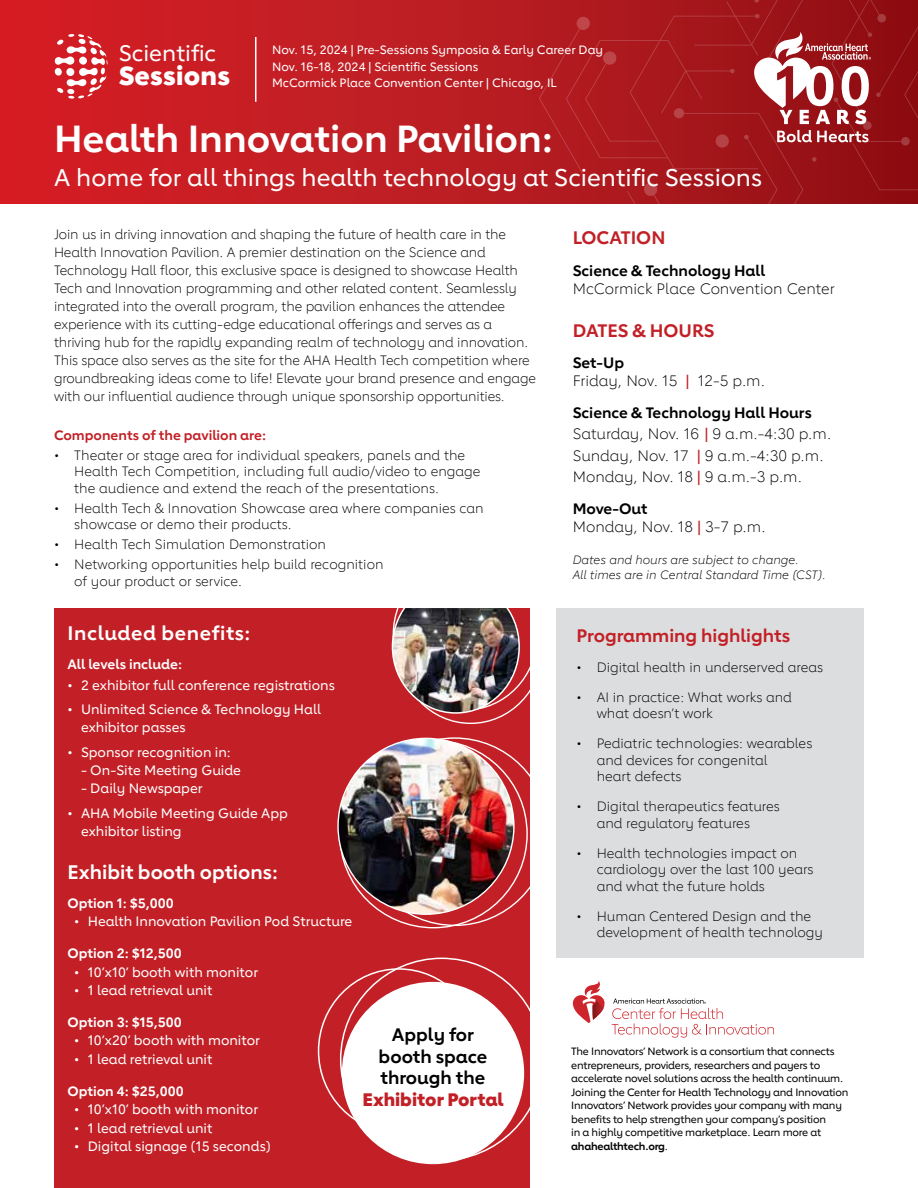
<style>
.page{position:relative;width:918px;height:1188px;background:#fff}
.page>*{position:absolute;margin:0;border:0;box-sizing:border-box;transform-origin:0 0}
.Subhead{font:700 37.5px "Lub Dub";color:#fff}
.t1{font:800 26.1px "Lub Dub";letter-spacing:.01em;color:#fff}
.Subhead-2{font:500 24px "Lub Dub";color:#fff}
.t2{font:500 22.35px "Lub Dub";color:#fff}
.t3{font:700 19.5px "Lub Dub";color:#fff}
.t4{font:700 19.5px "Lub Dub";letter-spacing:.03em;color:#fff}
.t5{font:700 18px/21.6px "Lub Dub";color:#000;text-align:center}
.Subhead-3{font:700 18px "Lub Dub";color:#c22026}
.Subhead_2{font:300 15px/18px "Lub Dub";color:#000}
.Subhead_2-2{font:700 15px "Lub Dub";color:#000}
.t6{font:300 13.5px/16.5px "Lub Dub";letter-spacing:-.01em;color:#000}
.t7{font:500 13.5px/18px "Lub Dub";color:#fff}
.t8{font:700 13.5px "Lub Dub";color:#fff}
.Subhead-4{font:700 13.5px "Lub Dub";color:#c22026}
.t9{font:500 12px "Lub Dub";color:#fff}
.t10{font:italic 300 12px/14.4px "Lub Dub";color:#000}
.t11{font:500 10.5px/13.5px "Lub Dub";letter-spacing:-.02em;color:#000}
.s1{font-weight:800;color:#c22026}
.s2{font-weight:700}
.s3{font-weight:500;color:#c22026}
</style>
<div class="page">
<div style="left:54px;top:608px;width:475px;height:580px;background:#c22026"></div>
<svg style="left:0;top:0;width:539px;height:204px;background:#c51d23"></svg>
<svg style="left:54px;top:34px;width:54px;height:65px"></svg>
<svg style="left:539px;top:0;width:379px;height:204px;background:#a62327"></svg>
<div style="left:556px;top:608px;width:308px;height:350px;background:#dcddde"></div>
<hr style="left:255px;top:37px;width:1px;height:65px;background:#fff">
<svg style="left:573px;top:981px;width:32px;height:42px"></svg>
<svg style="left:612px;top:999px;width:162px;height:38px"></svg>
<img style="left:392px;top:608px;width:127px;height:105px">
<img style="left:338px;top:738px;width:176px;height:176px;border-radius:88px">
<div style="left:343px;top:983px;width:180px;height:180px;background:#fff;border-radius:50%"></div>
<p class="t2" style="left:119px;top:40px;width:99px">Scientific</p>
<p class="t1" style="left:119px;top:60px;width:113px">Sessions</p>
<p class="t9" style="left:272px;top:43px;width:333px">Nov. 15, 2024 | Pre-Sessions Symposia &amp; Early Career Day</p>
<p class="t9" style="left:272px;top:59px;width:208px">Nov. 16-18, 2024 | Scientific Sessions</p>
<p class="t9" style="left:272px;top:76px;width:286px">McCormick Place Convention Center | Chicago, IL</p>
<p class="Subhead" style="left:54px;top:116px;width:501px">Health Innovation Pavilion:</p>
<p class="Subhead-2" style="left:54px;top:163px;width:710px">A home for all things health technology at Scientific Sessions</p>
<p class="t6" style="left:54px;top:225px;width:484px;line-height:18px">Join us in driving innovation and shaping the future of health care in the Health Innovation Pavilion. A premier destination on the Science and Technology Hall floor, this exclusive space is designed to showcase Health Tech and Innovation programming and other related content. Seamlessly integrated into the overall program, the pavilion enhances the attendee experience with its cutting-edge educational offerings and serves as a thriving hub for the rapidly expanding realm of technology and innovation.<br>This space also serves as the site for the AHA Health Tech competition where groundbreaking ideas come to life! Elevate your brand presence and engage with our influential audience through unique sponsorship opportunities.</p>
<p class="Subhead-4" style="left:54px;top:427px;width:214px">Components of the pavilion are:</p>
<p class="t6" style="left:74px;top:447px;width:408px;text-indent:-20px">• Theater or stage area for individual speakers, panels and the<br>Health Tech Competition, including full audio/video to engage the audience and extend the reach of the presentations.</p>
<p class="t6" style="left:74px;top:500px;width:411px;text-indent:-20px">• Health Tech &amp; Innovation Showcase area where companies can showcase or demo their products.</p>
<p class="t6" style="left:54px;top:536px;width:273px">• Health Tech Simulation Demonstration</p>
<p class="t6" style="left:74px;top:556px;width:311px;text-indent:-20px">• Networking opportunities help build recognition of your product or service.</p>
<p class="t4" style="left:68px;top:621px;width:185px">Included benefits:</p>
<p class="t8" style="left:68px;top:656px;width:116px">All levels include:</p>
<p class="t7" style="left:68px;top:676px;width:269px">• 2 exhibitor full conference registrations</p>
<p class="t7" style="left:81px;top:700px;width:242px;text-indent:-14px">• Unlimited Science &amp; Technology Hall exhibitor passes</p>
<p class="t7" style="left:68px;top:743px;width:165px">• Sponsor recognition in:</p>
<p class="t7" style="left:81px;top:761px;width:162px">- On-Site Meeting Guide</p>
<p class="t7" style="left:81px;top:779px;width:123px">- Daily Newspaper</p>
<p class="t7" style="left:81px;top:804px;width:208px;text-indent:-14px">• AHA Mobile Meeting Guide App exhibitor listing</p>
<p class="t3" style="left:68px;top:860px;width:212px">Exhibit booth options:</p>
<p class="t8" style="left:68px;top:895px;width:108px">Option 1: $5,000</p>
<p class="t7" style="left:74px;top:912px;width:280px">• Health Innovation Pavilion Pod Structure</p>
<p class="t8" style="left:68px;top:945px;width:116px">Option 2: $12,500</p>
<p class="t7" style="left:74px;top:963px;width:185px">• 10’x10’ booth with monitor</p>
<p class="t7" style="left:74px;top:981px;width:140px">• 1 lead retrieval unit</p>
<p class="t8" style="left:68px;top:1014px;width:116px">Option 3: $15,500</p>
<p class="t7" style="left:74px;top:1032px;width:187px">• 10’x20’ booth with monitor</p>
<p class="t7" style="left:74px;top:1050px;width:140px">• 1 lead retrieval unit</p>
<p class="t8" style="left:68px;top:1083px;width:118px">Option 4: $25,000</p>
<p class="t7" style="left:74px;top:1100px;width:185px">• 10’x10’ booth with monitor</p>
<p class="t7" style="left:74px;top:1119px;width:140px">• 1 lead retrieval unit</p>
<p class="t7" style="left:74px;top:1137px;width:198px">• Digital signage (15 seconds)</p>
<p class="t5" style="left:362px;top:1024px;width:143px">Apply for<br>booth space through the<br><span class="s1">Exhibitor Portal</span></p>
<p class="Subhead-3" style="left:573px;top:227px;width:94px">LOCATION</p>
<p class="Subhead_2" style="left:573px;top:261px;width:264px"><span class="s2">Science &amp; Technology Hall<br></span>McCormick Place Convention Center</p>
<p class="Subhead-3" style="left:573px;top:320px;width:143px">DATES &amp; HOURS</p>
<p class="Subhead_2-2" style="left:573px;top:354px;width:53px">Set-Up</p>
<p class="Subhead_2" style="left:573px;top:372px;width:194px">Friday, Nov. 15 <span class="s3">|</span> 12-5 p.m.</p>
<p class="Subhead_2-2" style="left:573px;top:404px;width:241px">Science &amp; Technology Hall Hours</p>
<p class="Subhead_2" style="left:573px;top:425px;width:260px">Saturday, Nov. 16 <span class="s3">|</span> 9 a.m.-4:30 p.m.</p>
<p class="Subhead_2" style="left:573px;top:446px;width:252px">Sunday, Nov. 17 <span class="s3">|</span> 9 a.m.-4:30 p.m.</p>
<p class="Subhead_2" style="left:573px;top:468px;width:231px">Monday, Nov. 18 <span class="s3">|</span> 9 a.m.-3 p.m.</p>
<p class="Subhead_2-2" style="left:573px;top:500px;width:76px">Move-Out</p>
<p class="Subhead_2" style="left:573px;top:517px;width:194px">Monday, Nov. 18 <span class="s3">|</span> 3-7 p.m.</p>
<p class="t10" style="left:573px;top:553px;width:255px">Dates and hours are subject to change.<br>All times are in Central Standard Time (CST).</p>
<p class="Subhead-3" style="left:576px;top:625px;width:215px">Programming highlights</p>
<p class="t6" style="left:576px;top:659px;width:248px">• Digital health in underserved areas</p>
<p class="t6" style="left:597px;top:689px;width:197px;text-indent:-20px">• AI in practice: What works and what doesn’t work</p>
<p class="t6" style="left:597px;top:735px;width:217px;text-indent:-20px">• Pediatric technologies: wearables and devices for congenital<br>heart defects</p>
<p class="t6" style="left:597px;top:798px;width:185px;text-indent:-20px">• Digital therapeutics features and regulatory features</p>
<p class="t6" style="left:597px;top:845px;width:218px;text-indent:-20px">• Health technologies impact on cardiology over the last 100 years and what the future holds</p>
<p class="t6" style="left:597px;top:908px;width:228px;text-indent:-20px">• Human Centered Design and the development of health technology</p>
<p class="t11" style="left:571px;top:1045px;width:279px">The Innovators’ Network is a consortium that connects entrepreneurs, providers, researchers and payers to accelerate novel solutions across the health continuum.<br>Joining the Center for Health Technology and Innovation Innovators’ Network provides your company with many benefits to help strengthen your company’s position<br>in a highly competitive marketplace. Learn more at <span class="s2">ahahealthtech.org</span>.</p>
</div>
